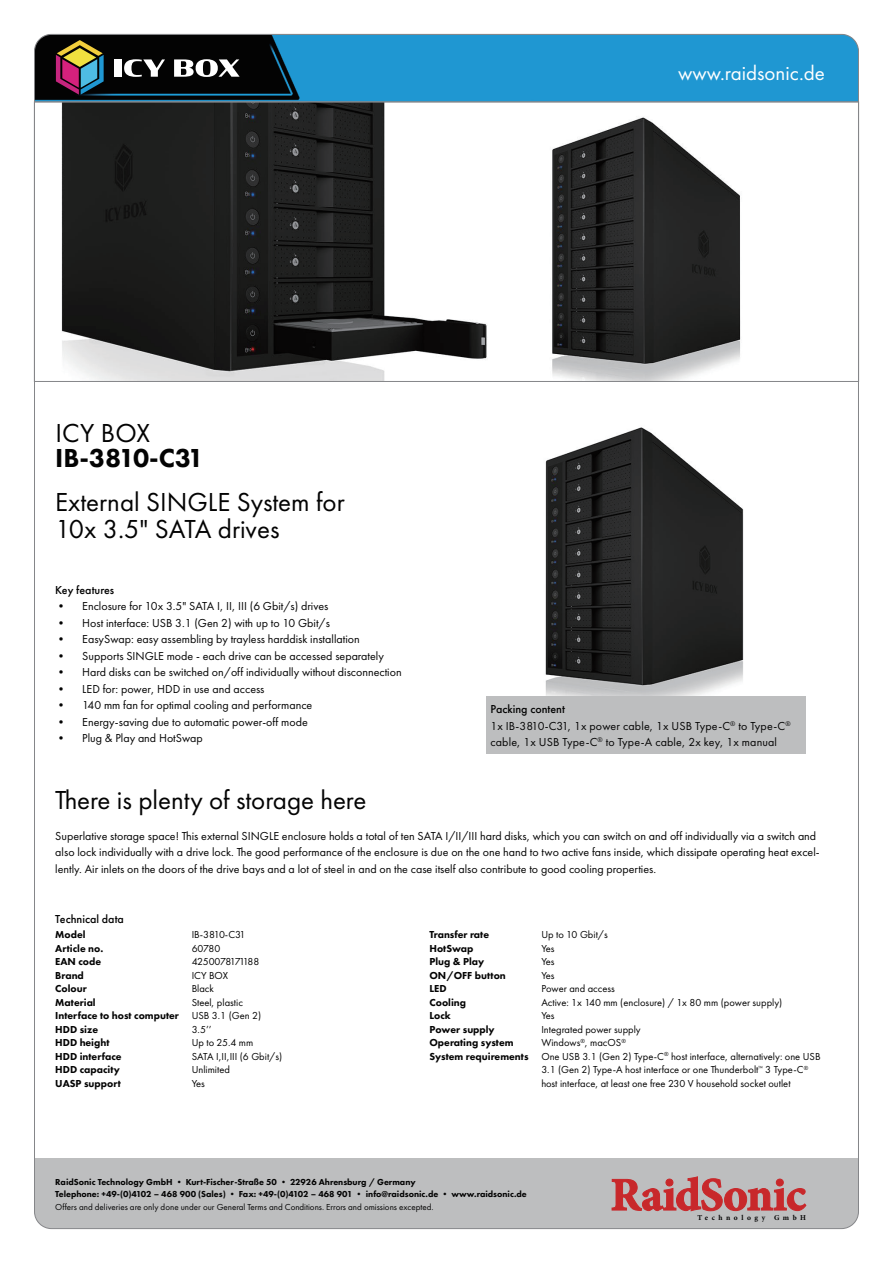
<style>
.page{position:relative;width:893px;height:1263px;background:#fff}
.page>*{position:absolute;margin:0;border:0;box-sizing:border-box;transform-origin:0 0}
.t1{font:27px/27px "Futura PT";color:#030303}
.t2{font:800 27px "Futura PT";letter-spacing:-.04em;color:#030303}
.t3{font:21px "Futura PT";color:#fff}
.t4{font:12px/16.5px "Futura PT";color:#030303}
.t5{font:500 12px "Futura PT";color:#030303}
.t6{font:10.5px/13.5px "Futura PT";color:#030303}
.t7{font:800 10.5px/13.5px "Futura PT";color:#030303}
.t8{font:800 9px/12px "Futura PT";color:#030303}
.t9{font:9px "Futura PT";color:#030303}
.t10{font:700 7.5px "Minion Pro";letter-spacing:.47em;color:#030303}
.s1{font-weight:500}
</style>
<div class="page">
<svg style="left:36px;top:102px;width:821px;height:280px"></svg>
<img style="left:545px;top:427px;width:199px;height:269px">
<div style="left:35px;top:1159px;width:823px;height:69px;background:#bdbebf"></div>
<svg style="left:612px;top:1176px;width:194px;height:35px"></svg>
<svg style="left:35px;top:34px;width:823px;height:68px;background:#1c76a3"></svg>
<div style="left:486px;top:696px;width:320px;height:58px;background:#bdbebf"></div>
<div style="left:115px;top:59px;width:7px;height:18px;background:#fff"></div>
<svg style="left:124px;top:59px;width:41px;height:18px"></svg>
<svg style="left:174px;top:59px;width:66px;height:18px"></svg>
<svg style="left:56px;top:40px;width:48px;height:55px;background:#665653"></svg>
<h2 class="t3" style="left:678px;top:60px;width:148px">www.raidsonic.de</h2>
<h1 class="t1" style="left:55px;top:419px;width:96px">ICY BOX</h1>
<h1 class="t2" style="left:55px;top:441px;width:150px">IB-3810-C31</h1>
<h1 class="t1" style="left:55px;top:488px;width:291px">External SINGLE System for<br>10x 3.5" SATA drives</h1>
<p class="t5" style="left:55px;top:583px;width:60px">Key features</p>
<p class="t4" style="left:55px;top:598px;width:275px">• Enclosure for 10x 3.5" SATA I, II, III (6 Gbit/s) drives</p>
<p class="t4" style="left:55px;top:614px;width:276px">• Host interface: USB 3.1 (Gen 2) with up to 10 Gbit/s</p>
<p class="t4" style="left:55px;top:631px;width:306px">• EasySwap: easy assembling by trayless harddisk installation</p>
<p class="t4" style="left:55px;top:647px;width:330px">• Supports SINGLE mode - each drive can be accessed separately</p>
<p class="t4" style="left:55px;top:664px;width:348px">• Hard disks can be switched on/off individually without disconnection</p>
<p class="t4" style="left:55px;top:680px;width:211px">• LED for: power, HDD in use and access</p>
<p class="t4" style="left:55px;top:697px;width:259px">• 140 mm fan for optimal cooling and performance</p>
<p class="t4" style="left:55px;top:713px;width:254px">• Energy-saving due to automatic power-off mode</p>
<p class="t4" style="left:55px;top:730px;width:149px">• Plug &amp; Play and HotSwap</p>
<p class="t4" style="left:490px;top:701px;width:302px"><span class="s1">Packing content<br></span>1x IB-3810-C31, 1x power cable, 1x USB Type-C<sup>®</sup> to Type-C<sup>® </sup>cable, 1x USB Type-C<sup>®</sup> to Type-A cable, 2x key, 1x manual</p>
<h1 class="t1" style="left:55px;top:786px;width:313px">There is plenty of storage here</h1>
<p class="t4" style="left:55px;top:827px;width:766px">Superlative storage space! This external SINGLE enclosure holds a total of ten SATA I/II/III hard disks, which you can switch on and off individually via a switch and also lock individually with a drive lock. The good performance of the enclosure is due on the one hand to two active fans inside, which dissipate operating heat excel&shy;lently. Air inlets on the doors of the drive bays and a lot of steel in and on the case itself also contribute to good cooling properties.</p>
<p class="t5" style="left:55px;top:912px;width:70px">Technical data</p>
<p class="t7" style="left:55px;top:927px;width:125px">Model<br>Article no.<br>EAN code<br>Brand<br>Colour<br>Material<br>Interface to host computer<br>HDD size<br>HDD height<br>HDD interface<br>HDD capacity<br>UASP support</p>
<p class="t6" style="left:192px;top:928px;width:92px">IB-3810-C31<br>60780<br>4250078171188<br>ICY BOX<br>Black<br>Steel, plastic<br>USB 3.1 (Gen 2)<br>3.5’’<br>Up to 25.4 mm<br>SATA I,II,III (6 Gbit/s)<br>Unlimited<br>Yes</p>
<p class="t6" style="left:541px;top:928px;width:281px">Up to 10 Gbit/s<br>Yes<br>Yes<br>Yes<br>Power and access<br>Active: 1x 140 mm (enclosure) / 1x 80 mm (power supply)<br>Yes<br>Integrated power supply<br>Windows<sup>®</sup>, macOS<sup>®<br></sup>One USB 3.1 (Gen 2) Type-C<sup>®</sup> host interface, alternatively: one USB<br>3.1 (Gen 2) Type-A host interface or one Thunderbolt<sup>™</sup> 3 Type-C<sup>® </sup>host interface, at least one free 230 V household socket outlet</p>
<p class="t7" style="left:429px;top:927px;width:101px">Transfer rate<br>HotSwap<br>Plug &amp; Play<br>ON/OFF button<br>LED<br>Cooling<br>Lock<br>Power supply<br>Operating system<br>System requirements</p>
<p class="t8" style="left:55px;top:1175px;width:473px">RaidSonic Technology GmbH • Kurt-Fischer-Straße 50 • 22926 Ahrensburg / Germany<br>Telephone: +49-(0)4102 – 468 900 (Sales) • Fax: +49-(0)4102 – 468 901 • info@raidsonic.de • www.raidsonic.de</p>
<p class="t9" style="left:55px;top:1202px;width:380px">Offers and deliveries are only done under our General Terms and Conditions. Errors and omissions excepted.</p>
<p class="t10" style="left:697px;top:1212px;width:110px">Technology GmbH</p>
</div>
